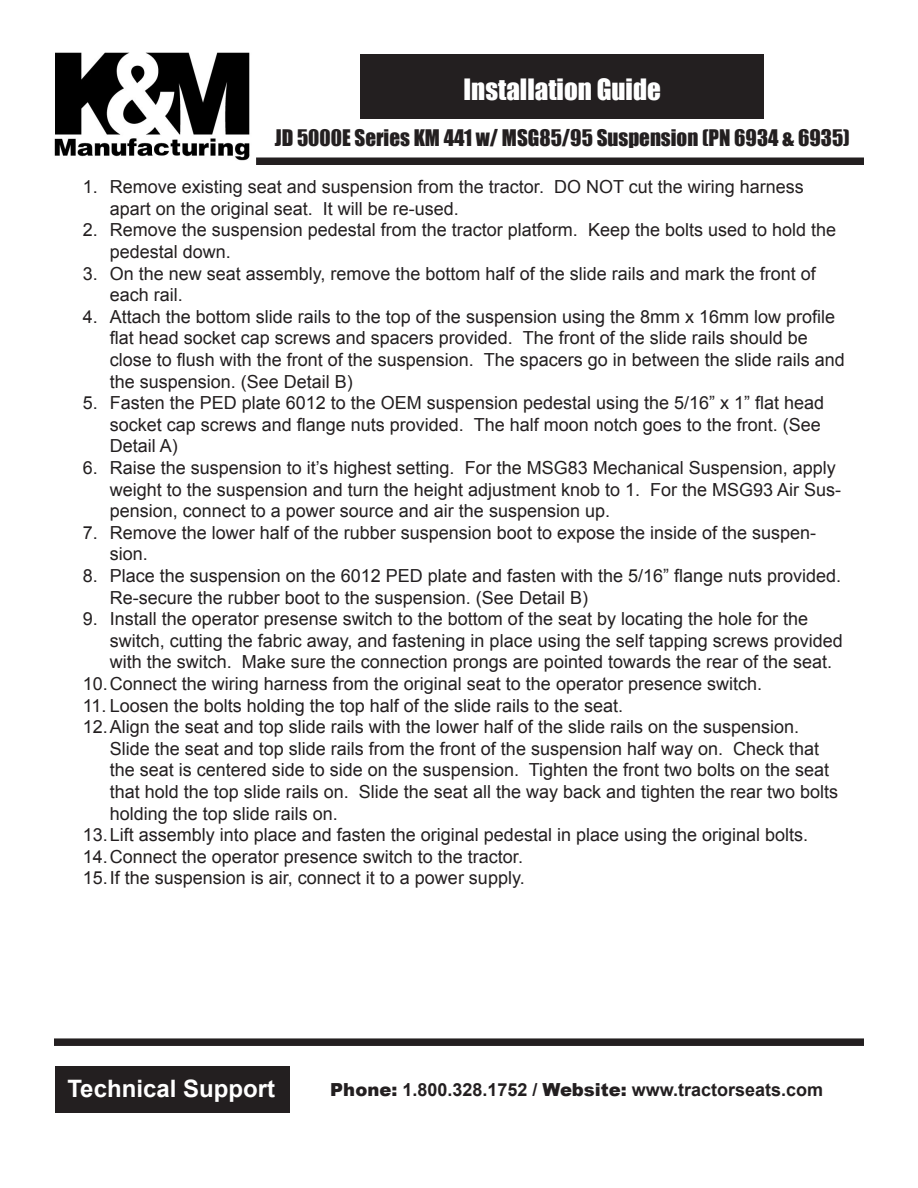
<style>
.page{position:relative;width:918px;height:1188px;background:#fff}
.page>*{position:absolute;margin:0;border:0;box-sizing:border-box;transform-origin:0 0}
.t1{font:27px "Impact";color:#fff}
.t2{font:700 24px "Arial";color:#fff}
.t3{font:21px "Impact";color:#231f20}
.t4{font:18px/21.6px "Arial";color:#231f20}
.t5{font:700 18px "Arial";color:#231f20}
.s1{font-weight:900}
</style>
<div class="page">
<div style="left:361px;top:54px;width:403px;height:64px;background:#231f20"></div>
<div style="left:256px;top:158px;width:608px;height:7px;background:#231f20"></div>
<div style="left:54px;top:1038px;width:810px;height:8px;background:#231f20"></div>
<img style="left:54px;top:52px;width:196px;height:109px">
<div style="left:55px;top:1066px;width:235px;height:47px;background:#231f20"></div>
<p class="t1" style="left:464px;top:68px;width:199px">Installation Guide</p>
<p class="t3" style="left:275px;top:121px;width:577px">JD 5000E Series KM 441 w/ MSG85/95 Suspension (PN 6934 &amp; 6935)</p>
<p class="t4" style="left:110px;top:176px;width:695px;text-indent:-27px">1. Remove existing seat and suspension from the tractor. DO NOT cut the wiring harness apart on the original seat. It will be re-used.</p>
<p class="t4" style="left:110px;top:219px;width:728px;text-indent:-27px">2. Remove the suspension pedestal from the tractor platform. Keep the bolts used to hold the pedestal down.</p>
<p class="t4" style="left:110px;top:263px;width:708px;text-indent:-27px">3. On the new seat assembly, remove the bottom half of the slide rails and mark the front of each rail.</p>
<p class="t4" style="left:110px;top:306px;width:737px;text-indent:-27px">4. Attach the bottom slide rails to the top of the suspension using the 8mm x 16mm low profile flat head socket cap screws and spacers provided. The front of the slide rails should be close to flush with the front of the suspension. The spacers go in between the slide rails and the suspension. (See Detail B)</p>
<p class="t4" style="left:110px;top:392px;width:716px;text-indent:-27px">5. Fasten the PED plate 6012 to the OEM suspension pedestal using the 5/16” x 1” flat head socket cap screws and flange nuts provided. The half moon notch goes to the front. (See<br>Detail A)</p>
<p class="t4" style="left:110px;top:457px;width:733px;text-indent:-27px">6. Raise the suspension to it’s highest setting. For the MSG83 Mechanical Suspension, apply weight to the suspension and turn the height adjustment knob to 1. For the MSG93 Air Sus&shy;pension, connect to a power source and air the suspension up.</p>
<p class="t4" style="left:110px;top:522px;width:708px;text-indent:-27px">7. Remove the lower half of the rubber suspension boot to expose the inside of the suspen&shy;sion.</p>
<p class="t4" style="left:110px;top:565px;width:733px;text-indent:-27px">8. Place the suspension on the 6012 PED plate and fasten with the 5/16” flange nuts provided.<br>Re-secure the rubber boot to the suspension. (See Detail B)</p>
<p class="t4" style="left:110px;top:608px;width:735px;text-indent:-27px">9. Install the operator presense switch to the bottom of the seat by locating the hole for the switch, cutting the fabric away, and fastening in place using the self tapping screws provided with the switch. Make sure the connection prongs are pointed towards the rear of the seat.</p>
<p class="t4" style="left:83px;top:673px;width:681px">10.Connect the wiring harness from the original seat to the operator presence switch.</p>
<p class="t4" style="left:83px;top:695px;width:542px">11. Loosen the bolts holding the top half of the slide rails to the seat.</p>
<p class="t4" style="left:110px;top:716px;width:730px;text-indent:-27px">12.Align the seat and top slide rails with the lower half of the slide rails on the suspension.<br>Slide the seat and top slide rails from the front of the suspension half way on. Check that the seat is centered side to side on the suspension. Tighten the front two bolts on the seat that hold the top slide rails on. Slide the seat all the way back and tighten the rear two bolts holding the top slide rails on.</p>
<p class="t4" style="left:83px;top:824px;width:727px">13.Lift assembly into place and fasten the original pedestal in place using the original bolts.</p>
<p class="t4" style="left:83px;top:846px;width:442px">14.Connect the operator presence switch to the tractor.</p>
<p class="t4" style="left:83px;top:867px;width:443px">15.If the suspension is air, connect it to a power supply.</p>
<p class="t2" style="left:67px;top:1072px;width:209px">Technical Support</p>
<p class="t5" style="left:330px;top:1077px;width:494px"><span class="s1">Phone:</span> 1.800.328.1752 / <span class="s1">Website:</span> www.tractorseats.com</p>
</div>
